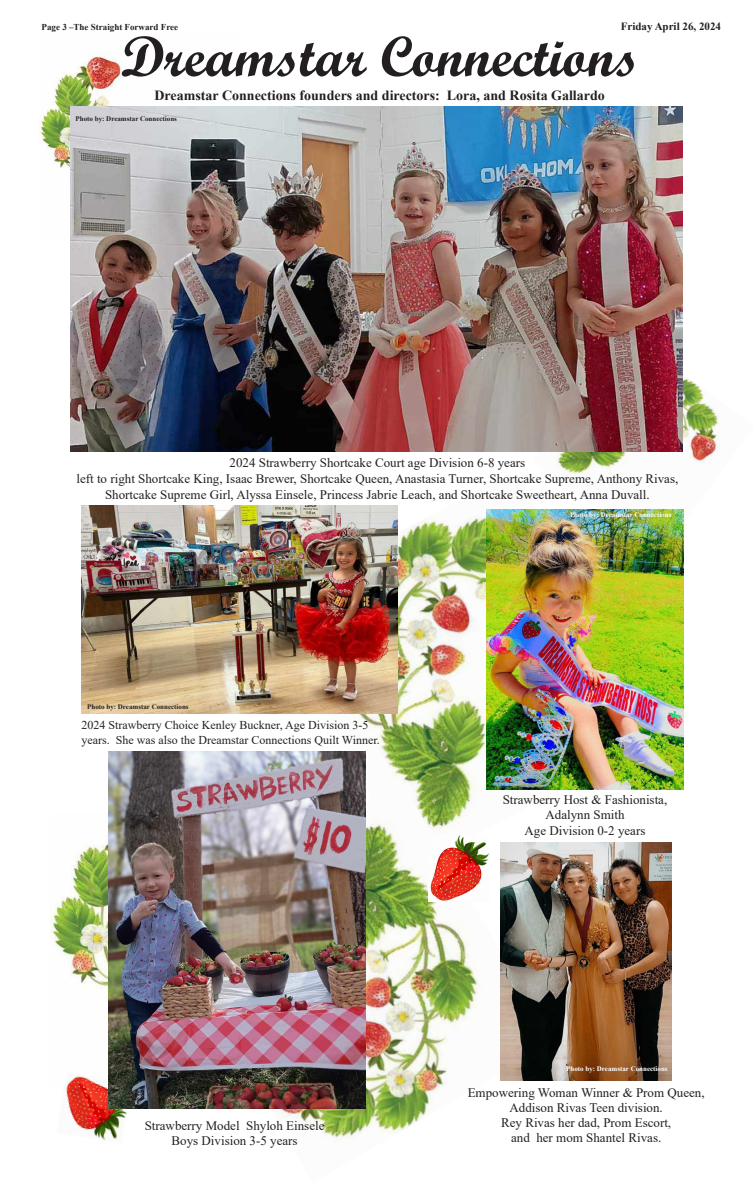
<style>
.page{position:relative;width:756px;height:1192px;background:#fff}
.page>*{position:absolute;margin:0;border:0;box-sizing:border-box;transform-origin:0 0}
.t1{font:57px "Script MT Bold";color:#231f20}
.t2{font:700 14px "Times New Roman";color:#231f20}
.t3{font:13px/16px "Times New Roman";color:#231f20;text-align:center}
.t4{font:12px/14.4px "Times New Roman";color:#231f20}
.t5{font:700 11px "Times New Roman";color:#231f20}
.t6{font:700 9px "Times New Roman";color:#231f20}
.t7{font:700 7px "Times New Roman";color:#231f20}
.t8{font:700 7px "Times New Roman";color:#fff}
</style>
<div class="page">
<img style="left:51px;top:813px;width:58px;height:259px">
<img style="left:66px;top:1072px;width:66px;height:68px">
<img style="left:532px;top:378px;width:188px;height:177px">
<img style="left:40px;top:54px;width:82px;height:188px">
<img style="left:269px;top:471px;width:387px;height:372px">
<img style="left:487px;top:509px;width:196px;height:281px">
<img style="left:82px;top:506px;width:315px;height:208px">
<img style="left:71px;top:106px;width:612px;height:345px">
<img style="left:160px;top:780px;width:393px;height:363px">
<img style="left:501px;top:843px;width:171px;height:237px">
<img style="left:109px;top:751px;width:256px;height:357px">
<img style="left:428px;top:835px;width:62px;height:66px">
<p class="t6" style="left:42px;top:21px;width:138px">Page 3 –The Straight Forward Free</p>
<p class="t5" style="left:621px;top:19px;width:102px">Friday April 26, 2024</p>
<p class="t1" style="left:121px;top:22px;width:519px">Dreamstar Connections</p>
<p class="t2" style="left:155px;top:85px;width:452px">Dreamstar Connections founders and directors: Lora, and Rosita Gallardo</p>
<p class="t7" style="left:76px;top:113px;width:103px">Photo by: Dreamstar Connections</p>
<p class="t3" style="left:230px;top:454px;width:297px">2024 Strawberry Shortcake Court age Division 6-8 years</p>
<p class="t3" style="left:76px;top:470px;width:603px">left to right Shortcake King, Isaac Brewer, Shortcake Queen, Anastasia Turner, Shortcake Supreme, Anthony Rivas,<br>Shortcake Supreme Girl, Alyssa Einsele, Princess Jabrie Leach, and Shortcake Sweetheart, Anna Duvall.</p>
<p class="t7" style="left:87px;top:701px;width:103px">Photo by: Dreamstar Connections</p>
<p class="t4" style="left:82px;top:717px;width:300px">2024 Strawberry Choice Kenley Buckner, Age Division 3-5 years. She was also the Dreamstar Connections Quilt Winner.</p>
<p class="t8" style="left:570px;top:509px;width:103px">Photo by: Dreamstar Connections</p>
<p class="t3" style="left:503px;top:791px;width:166px">Strawberry Host &amp; Fashionista,</p>
<p class="t3" style="left:545px;top:806px;width:81px">Adalynn Smith</p>
<p class="t3" style="left:525px;top:822px;width:122px">Age Division 0-2 years</p>
<p class="t3" style="left:145px;top:1117px;width:181px">Strawberry Model Shyloh Einsele</p>
<p class="t3" style="left:172px;top:1132px;width:128px">Boys Division 3-5 years</p>
<p class="t8" style="left:566px;top:1063px;width:103px">Photo by: Dreamstar Connections</p>
<p class="t3" style="left:468px;top:1084px;width:238px">Empowering Woman Winner &amp; Prom Queen,</p>
<p class="t3" style="left:509px;top:1099px;width:155px">Addison Rivas Teen division.</p>
<p class="t3" style="left:501px;top:1114px;width:172px">Rey Rivas her dad, Prom Escort,</p>
<p class="t3" style="left:511px;top:1129px;width:152px">and her mom Shantel Rivas.</p>
</div>
